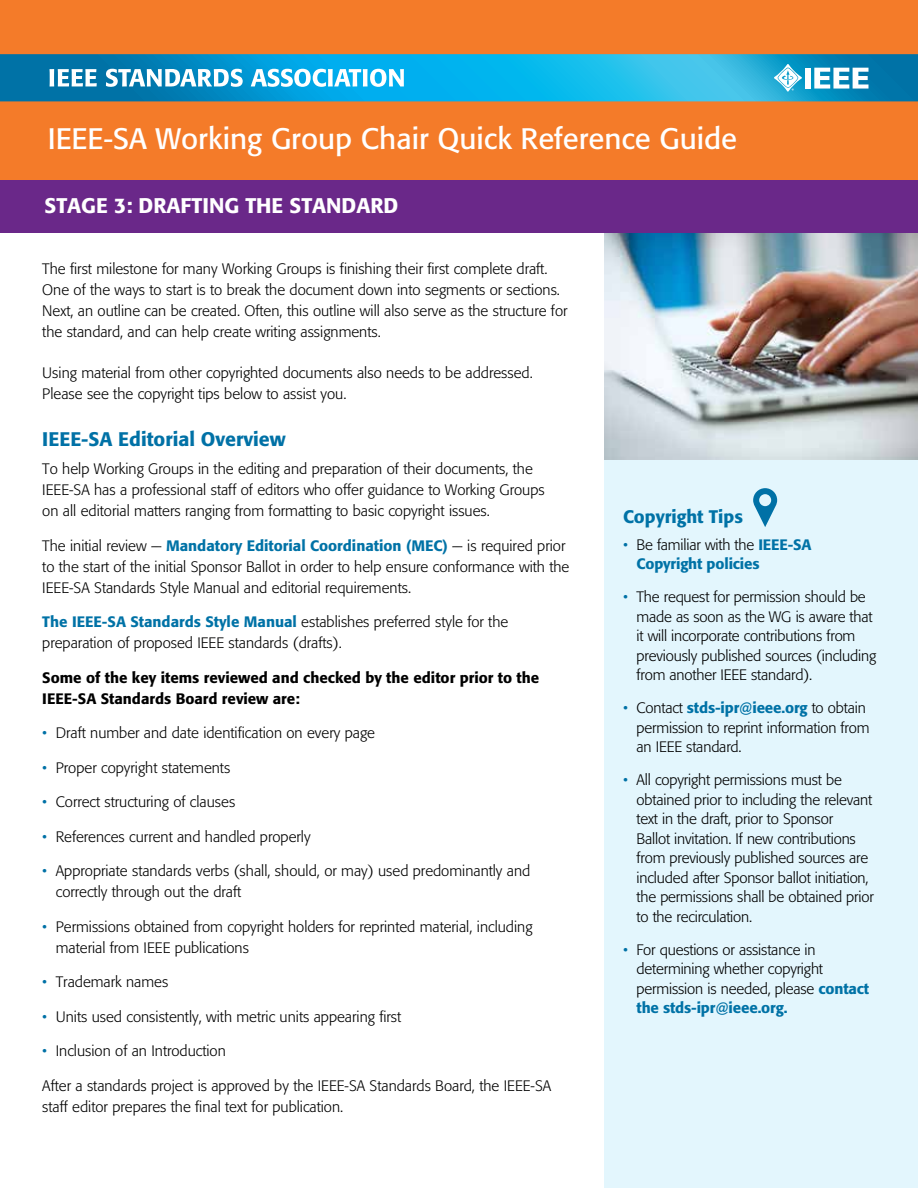
<style>
.page{position:relative;width:918px;height:1188px;background:#fff}
.page>*{position:absolute;margin:0;border:0;box-sizing:border-box;transform-origin:0 0}
.t1{font:29.4px "Formata";color:#fff}
.t2{font:500 21px "Formata";color:#fff}
.t3{font:500 19.5px "Formata";color:#0071a6}
.t4{font:500 18px "Formata";color:#0072a6}
.t5{font:300 15px/19.5px "Formata";color:#000}
.t6{font:500 15px/21px "Formata";color:#000}
.t7{font:500 15px/19.5px "Formata";letter-spacing:-.01em;color:#0072a6}
.s1{font-weight:500;color:#0072a6}
.s2{color:#0071a6}
.s3{font-weight:300;color:#0071a6}
.s4{font-weight:300;color:#000}
</style>
<div class="page">
<div style="left:605px;top:212px;width:313px;height:976px;background:#e3f6fd"></div>
<img style="left:605px;top:233px;width:313px;height:226px">
<div style="left:0;top:0;width:918px;height:180px;background:#f47b29"></div>
<svg style="left:0;top:54px;width:918px;height:47px"></svg>
<div style="left:1px;top:180px;width:917px;height:53px;background:#6a2889"></div>
<svg style="left:753px;top:488px;width:24px;height:39px"></svg>
<h1 class="t1" style="left:48px;top:121px;width:691px">IEEE-SA Working Group Chair Quick Reference Guide</h1>
<h2 class="t2" style="left:45px;top:192px;width:355px">STAGE 3: DRAFTING THE STANDARD</h2>
<p class="t5" style="left:42px;top:258px;width:527px;line-height:21px">The first milestone for many Working Groups is finishing their first complete draft.<br>One of the ways to start is to break the document down into segments or sections.<br>Next, an outline can be created. Often, this outline will also serve as the structure for the standard, and can help create writing assignments.</p>
<p class="t5" style="left:42px;top:362px;width:492px;line-height:21px">Using material from other copyrighted documents also needs to be addressed.<br>Please see the copyright tips below to assist you.</p>
<h3 class="t3" style="left:42px;top:427px;width:245px">IEEE-SA Editorial Overview</h3>
<p class="t5" style="left:42px;top:458px;width:504px;line-height:21px">To help Working Groups in the editing and preparation of their documents, the<br>IEEE-SA has a professional staff of editors who offer guidance to Working Groups on all editorial matters ranging from formatting to basic copyright issues.</p>
<p class="t5" style="left:42px;top:535px;width:529px;line-height:21px">The initial review — <span class="s1">Mandatory Editorial Coordination (MEC)</span> — is required prior to the start of the initial Sponsor Ballot in order to help ensure conformance with the<br>IEEE-SA Standards Style Manual and editorial requirements.</p>
<p class="t5" style="left:42px;top:611px;width:467px;line-height:21px"><span class="s1">The IEEE-SA Standards Style Manual</span> establishes preferred style for the preparation of proposed IEEE standards (drafts).</p>
<p class="t6" style="left:42px;top:667px;width:499px">Some of the key items reviewed and checked by the editor prior to the<br>IEEE-SA Standards Board review are:</p>
<p class="t5" style="left:42px;top:723px;width:334px"><span class="s2">•</span> Draft number and date identification on every page</p>
<p class="t5" style="left:42px;top:758px;width:189px"><span class="s2">•</span> Proper copyright statements</p>
<p class="t5" style="left:42px;top:792px;width:194px"><span class="s2">•</span> Correct structuring of clauses</p>
<p class="t5" style="left:42px;top:827px;width:270px"><span class="s2">•</span> References current and handled properly</p>
<p class="t5" style="left:56px;top:860px;width:476px;line-height:21px;text-indent:-14px"><span class="s2">•</span> Appropriate standards verbs (shall, should, or may) used predominantly and correctly through out the draft</p>
<p class="t5" style="left:56px;top:916px;width:478px;line-height:21px;text-indent:-14px"><span class="s2">•</span> Permissions obtained from copyright holders for reprinted material, including material from IEEE publications</p>
<p class="t5" style="left:42px;top:972px;width:128px"><span class="s2">•</span> Trademark names</p>
<p class="t5" style="left:42px;top:1007px;width:360px"><span class="s2">•</span> Units used consistently, with metric units appearing first</p>
<p class="t5" style="left:42px;top:1041px;width:185px"><span class="s2">•</span> Inclusion of an Introduction</p>
<p class="t5" style="left:42px;top:1075px;width:510px;line-height:21px">After a standards project is approved by the IEEE-SA Standards Board, the IEEE-SA staff editor prepares the final text for publication.</p>
<p class="t4" style="left:623px;top:506px;width:122px">Copyright Tips</p>
<p class="t7" style="left:637px;top:535px;width:177px;text-indent:-14px"><span class="s3">•</span> <span class="s4">Be familiar with the</span> IEEE-SA<br>Copyright policies</p>
<p class="t5" style="left:637px;top:587px;width:241px;text-indent:-14px"><span class="s2">•</span> The request for permission should be made as soon as the WG is aware that it will incorporate contributions from previously published sources (including from another IEEE standard).</p>
<p class="t5" style="left:637px;top:698px;width:234px;text-indent:-14px"><span class="s2">•</span> Contact <span class="s1">stds-ipr@ieee.org</span> to obtain permission to reprint information from an IEEE standard.</p>
<p class="t5" style="left:637px;top:770px;width:239px;text-indent:-14px"><span class="s2">•</span> All copyright permissions must be obtained prior to including the relevant text in the draft, prior to Sponsor<br>Ballot invitation. If new contributions from previously published sources are included after Sponsor ballot initiation, the permissions shall be obtained prior to the recirculation.</p>
<p class="t5" style="left:637px;top:940px;width:234px;text-indent:-14px"><span class="s2">•</span> For questions or assistance in determining whether copyright permission is needed, please <span class="s1">contact the stds-ipr@ieee.org.</span></p>
</div>
